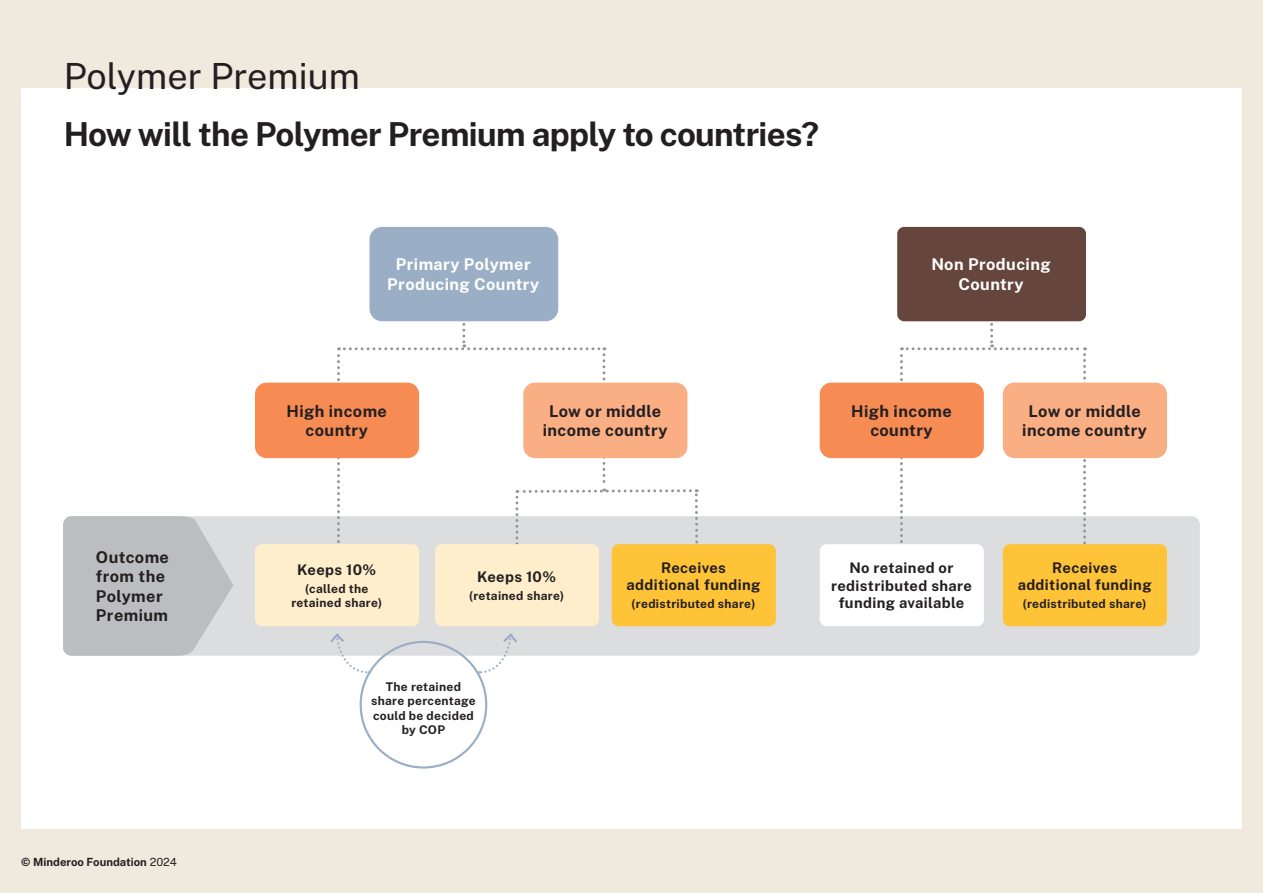
<style>
.page{position:relative;width:1263px;height:893px;background:#f0e9de}
.page>*{position:absolute;margin:0;border:0;box-sizing:border-box;transform-origin:0 0}
.t1{font:36px "Public Sans";color:#231f20}
.Header_Public_Sans_Bold_48pt{font:700 33px "Public Sans";letter-spacing:-.02em;color:#231f20}
.t2{font:700 16.2px/19.5px "Public Sans";letter-spacing:.025em;color:#231f20;text-align:center}
.t3{font:700 16.2px/19.5px "Public Sans";letter-spacing:.025em;color:#fff;text-align:center}
.t4{font:700 14.7px/17.5px "Public Sans";letter-spacing:.025em;color:#231f20;text-align:center}
.t5{font:700 12px/14.4px "Public Sans";letter-spacing:.025em;color:#231f20;text-align:center}
.t6{font:700 11.25px "Public Sans";color:#231f20}
.s1{font-weight:400}
</style>
<div class="page">
<div style="left:21px;top:89px;width:1221px;height:740px;background:#fff"></div>
<div style="left:63px;top:516px;width:1137px;height:140px;background:#dcdddf;border-radius:8px"></div>
<svg style="left:63px;top:516px;width:170px;height:140px;background:#bfc0c3"></svg>
<div style="left:255px;top:383px;width:164px;height:75px;background:#f68b54;border-radius:12px"></div>
<div style="left:255px;top:544px;width:164px;height:82px;background:#feeecb;border-radius:7px"></div>
<svg style="left:900px;top:317px;width:186px;height:245px"></svg>
<svg style="left:337px;top:276px;width:362px;height:285px"></svg>
<div style="left:369px;top:227px;width:189px;height:94px;background:#9aafc5;border-radius:13px"></div>
<div style="left:523px;top:383px;width:164px;height:75px;background:#f9ae83;border-radius:12px"></div>
<div style="left:435px;top:544px;width:164px;height:82px;background:#feeecb;border-radius:7px"></div>
<div style="left:612px;top:544px;width:164px;height:82px;background:#ffc338;border-radius:7px"></div>
<div style="left:820px;top:383px;width:164px;height:75px;background:#f68b54;border-radius:12px"></div>
<div style="left:820px;top:544px;width:164px;height:82px;background:#fff;border-radius:7px"></div>
<div style="left:1003px;top:544px;width:164px;height:82px;background:#ffc338;border-radius:7px"></div>
<div style="left:1003px;top:383px;width:164px;height:75px;background:#f9ae83;border-radius:12px"></div>
<svg style="left:330px;top:633px;width:40px;height:42px"></svg>
<div style="left:897px;top:227px;width:189px;height:94px;background:#65453c;border-radius:7px"></div>
<svg style="left:478px;top:633px;width:39px;height:42px"></svg>
<p class="t1" style="left:64px;top:50px;width:298px">Polymer Premium</p>
<p class="Header_Public_Sans_Bold_48pt" style="left:64px;top:110px;width:757px">How will the Polymer Premium apply to countries?</p>
<p class="t3" style="left:387px;top:253px;width:154px">Primary Polymer<br>Producing Country</p>
<p class="t3" style="left:931px;top:253px;width:121px">Non Producing<br>Country</p>
<p class="t2" style="left:287px;top:400px;width:102px">High income country</p>
<p class="t2" style="left:543px;top:400px;width:126px">Low or middle income country</p>
<p class="t2" style="left:851px;top:400px;width:102px">High income country</p>
<p class="t2" style="left:1022px;top:400px;width:126px">Low or middle income country</p>
<p class="t2" style="left:96px;top:546px;width:74px;text-align:left">Outcome from the<br>Polymer<br>Premium</p>
<p class="t4" style="left:297px;top:560px;width:81px">Keeps 10%</p>
<p class="t5" style="left:291px;top:581px;width:92px">(called the retained share)</p>
<p class="t4" style="left:477px;top:567px;width:81px">Keeps 10%</p>
<p class="t5" style="left:469px;top:588px;width:97px">(retained share)</p>
<p class="t5" style="left:371px;top:679px;width:106px">The retained share percentage could be decided by COP</p>
<p class="t4" style="left:627px;top:558px;width:135px">Receives additional funding</p>
<p class="t5" style="left:632px;top:596px;width:125px">(redistributed share)</p>
<p class="t4" style="left:831px;top:558px;width:142px">No retained or redistributed share funding available</p>
<p class="t4" style="left:1018px;top:558px;width:135px">Receives additional funding</p>
<p class="t5" style="left:1023px;top:596px;width:125px">(redistributed share)</p>
<p class="t6" style="left:21px;top:854px;width:157px">© Minderoo Foundation <span class="s1">2024</span></p>
</div>
